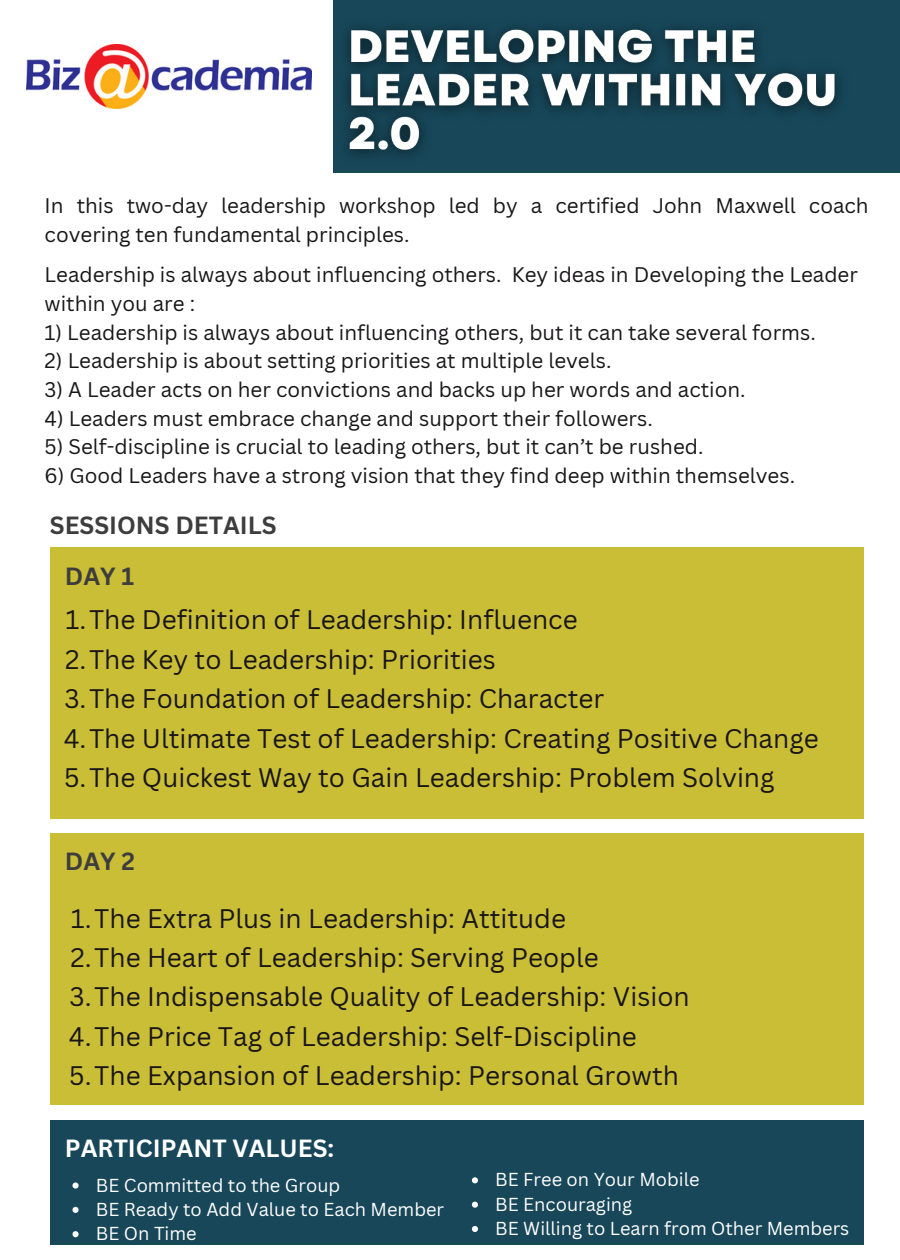
<style>
.page{position:relative;width:900px;height:1260px;background:#fff}
.page>*{position:absolute;margin:0;border:0;box-sizing:border-box;transform-origin:0 0}
.t1{font:26.25px "Canva Sans";color:#181618}
.t2{font:700 24.25px "Canva Sans";color:#3d3d3d}
.t3{font:700 24.25px "Canva Sans";color:#fff}
.t4{font:20.5px/28.8px "Canva Sans";color:#181618}
.t5{font:18.25px "Canva Sans";color:#fff}
</style>
<div class="page">
<div style="left:333px;top:0;width:567px;height:173px;background:#174759"></div>
<div style="left:50px;top:547px;width:814px;height:272px;background:#cbbe37"></div>
<img style="left:346px;top:27px;width:494px;height:129px">
<img style="left:27px;top:44px;width:285px;height:64px">
<div style="left:50px;top:834px;width:814px;height:271px;background:#cbbe37"></div>
<div style="left:50px;top:1120px;width:814px;height:125px;background:#174759"></div>
<svg style="left:73px;top:1183px;width:6px;height:6px"></svg>
<svg style="left:73px;top:1207px;width:6px;height:6px"></svg>
<svg style="left:73px;top:1231px;width:6px;height:6px"></svg>
<svg style="left:472px;top:1177px;width:6px;height:6px"></svg>
<svg style="left:472px;top:1202px;width:6px;height:6px"></svg>
<svg style="left:472px;top:1226px;width:6px;height:6px"></svg>
<p class="t4" style="left:45px;top:191px;width:826px">In this two-day leadership workshop led by a certified John Maxwell coach covering ten fundamental principles.</p>
<p class="t4" style="left:45px;top:260px;width:815px">Leadership is always about influencing others. Key ideas in Developing the Leader within you are :</p>
<p class="t4" style="left:45px;top:317px;width:773px">1) Leadership is always about influencing others, but it can take several forms.</p>
<p class="t4" style="left:45px;top:346px;width:568px">2) Leadership is about setting priorities at multiple levels.</p>
<p class="t4" style="left:45px;top:375px;width:702px">3) A Leader acts on her convictions and backs up her words and action.</p>
<p class="t4" style="left:45px;top:403px;width:610px">4) Leaders must embrace change and support their followers.</p>
<p class="t4" style="left:45px;top:432px;width:660px">5) Self-discipline is crucial to leading others, but it can’t be rushed.</p>
<p class="t4" style="left:45px;top:461px;width:752px">6) Good Leaders have a strong vision that they find deep within themselves.</p>
<p class="t2" style="left:50px;top:508px;width:228px">SESSIONS DETAILS</p>
<p class="t2" style="left:65px;top:559px;width:71px">DAY 1</p>
<p class="t1" style="left:66px;top:601px;width:514px">1.The Definition of Leadership: Influence</p>
<p class="t1" style="left:65px;top:641px;width:432px">2.The Key to Leadership: Priorities</p>
<p class="t1" style="left:64px;top:680px;width:541px">3.The Foundation of Leadership: Character</p>
<p class="t1" style="left:64px;top:719px;width:757px">4.The Ultimate Test of Leadership: Creating Positive Change</p>
<p class="t1" style="left:64px;top:759px;width:712px">5.The Quickest Way to Gain Leadership: Problem Solving</p>
<p class="t2" style="left:65px;top:845px;width:72px">DAY 2</p>
<p class="t1" style="left:71px;top:900px;width:497px">1.The Extra Plus in Leadership: Attitude</p>
<p class="t1" style="left:70px;top:939px;width:530px">2.The Heart of Leadership: Serving People</p>
<p class="t1" style="left:70px;top:978px;width:622px">3.The Indispensable Quality of Leadership: Vision</p>
<p class="t1" style="left:69px;top:1018px;width:569px">4.The Price Tag of Leadership: Self-Discipline</p>
<p class="t1" style="left:69px;top:1057px;width:611px">5.The Expansion of Leadership: Personal Growth</p>
<p class="t3" style="left:65px;top:1131px;width:271px">PARTICIPANT VALUES:</p>
<p class="t5" style="left:96px;top:1172px;width:246px">BE Committed to the Group</p>
<p class="t5" style="left:96px;top:1196px;width:350px">BE Ready to Add Value to Each Member</p>
<p class="t5" style="left:96px;top:1221px;width:102px">BE On Time</p>
<p class="t5" style="left:495px;top:1167px;width:206px">BE Free on Your Mobile</p>
<p class="t5" style="left:495px;top:1191px;width:138px">BE Encouraging</p>
<p class="t5" style="left:495px;top:1216px;width:356px">BE Willing to Learn from Other Members</p>
</div>
